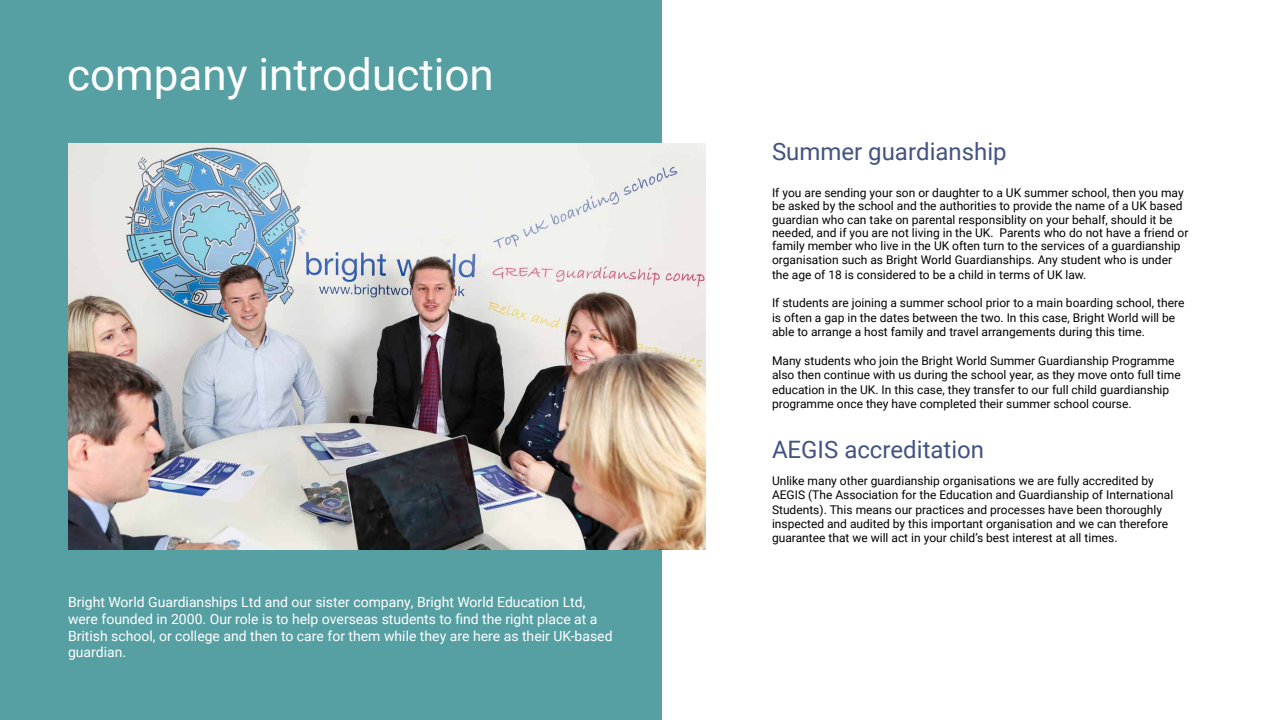
<style>
.page{position:relative;width:1280px;height:720px;background:#fff}
.page>*{position:absolute;margin:0;border:0;box-sizing:border-box;transform-origin:0 0}
.t1{font:44px "Roboto";color:#fff}
.t2{font:24px "Roboto";color:#425381}
.t3{font:14px/16.8px "Roboto";color:#fff}
.t4{font:12px/14.4px "Roboto";color:#000}
</style>
<div class="page">
<div style="left:0;top:0;width:662px;height:720px;background:#56a0a3"></div>
<img style="left:68px;top:143px;width:638px;height:407px">
<h1 class="t1" style="left:67px;top:43px;width:428px">company introduction</h1>
<p class="t3" style="left:68px;top:593px;width:546px">Bright World Guardianships Ltd and our sister company, Bright World Education Ltd, were founded in 2000. Our role is to help overseas students to find the right place at a British school, or college and then to care for them while they are here as their UK-based guardian.</p>
<h2 class="t2" style="left:772px;top:135px;width:236px">Summer guardianship</h2>
<p class="t4" style="left:772px;top:186px;width:418px;line-height:13.2px">If you are sending your son or daughter to a UK summer school, then you may be asked by the school and the authorities to provide the name of a UK based guardian who can take on parental responsiblity on your behalf, should it be needed, and if you are not living in the UK. Parents who do not have a friend or family member who live in the UK often turn to the services of a guardianship</p>
<p class="t4" style="left:772px;top:252px;width:402px">organisation such as Bright World Guardianships. Any student who is under the age of 18 is considered to be a child in terms of UK law.</p>
<p class="t4" style="left:772px;top:295px;width:414px">If students are joining a summer school prior to a main boarding school, there is often a gap in the dates between the two. In this case, Bright World will be able to arrange a host family and travel arrangements during this time.</p>
<p class="t4" style="left:772px;top:353px;width:410px">Many students who join the Bright World Summer Guardianship Programme also then continue with us during the school year, as they move onto full time education in the UK. In this case, they transfer to our full child guardianship programme once they have completed their summer school course.</p>
<h2 class="t2" style="left:772px;top:433px;width:214px">AEGIS accreditation</h2>
<p class="t4" style="left:772px;top:473px;width:403px">Unlike many other guardianship organisations we are fully accredited by AEGIS (The Association for the Education and Guardianship of International Students). This means our practices and processes have been thoroughly inspected and audited by this important organisation and we can therefore guarantee that we will act in your child’s best interest at all times.</p>
</div>
